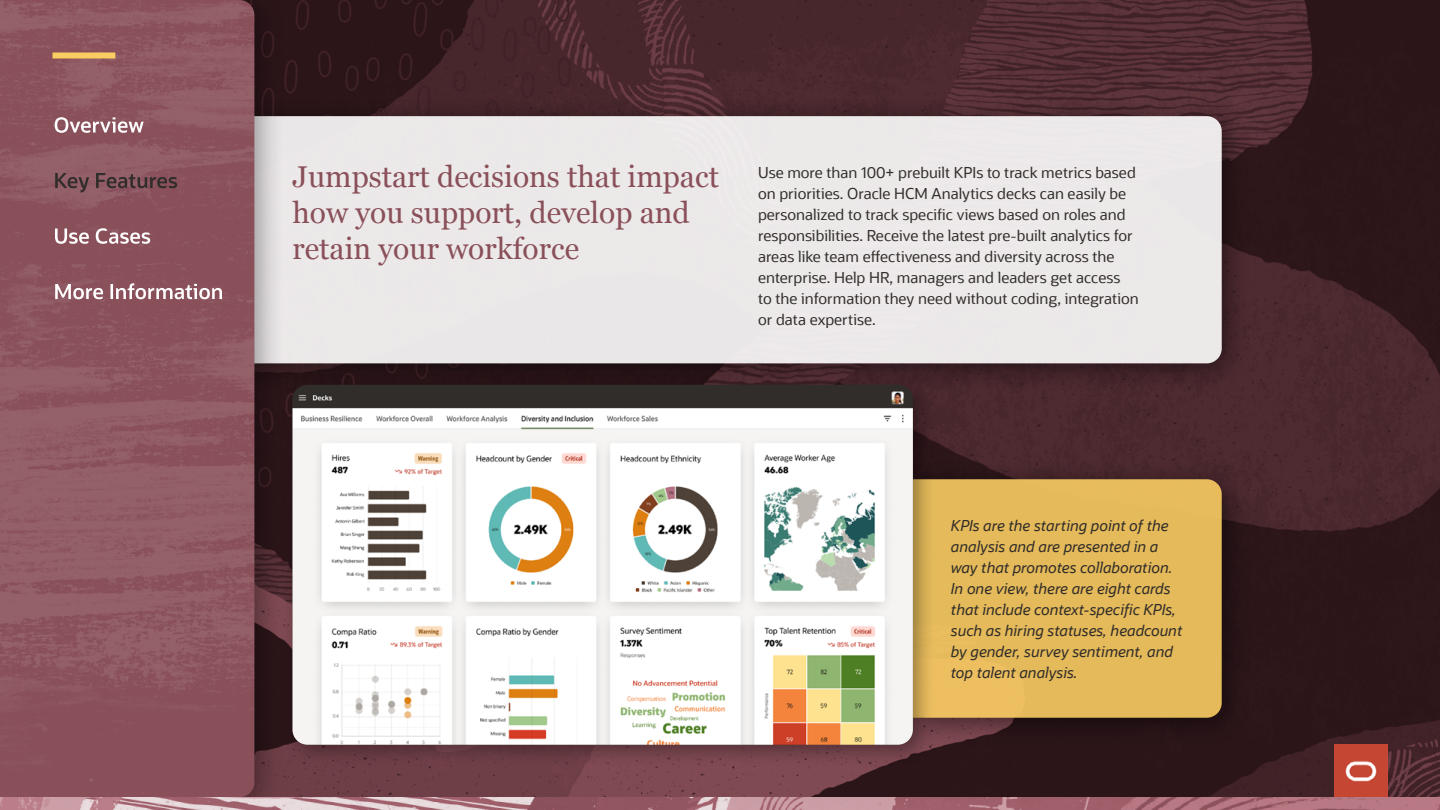
<style>
.page{position:relative;width:1440px;height:810px;background:#fff}
.page>*{position:absolute;margin:0;border:0;box-sizing:border-box;transform-origin:0 0}
.t1{font:30px/36px "Georgia";color:#8a505a}
.t2{font:15px/21px "Oracle Sans";color:#312d2a}
.t3{font:italic 15px/21px "Oracle Sans";color:#312d2a}
</style>
<div class="page">
<img style="left:285px;top:0;width:1155px;height:797px">
<img style="left:1335px;top:745px;width:53px;height:52px">
<div style="left:220px;top:96px;width:1032px;height:298px;background:#000;opacity:.56"></div>
<div style="left:285px;top:116px;width:937px;height:247px;background:#ece9e9"></div>
<div style="left:0;top:0;width:285px;height:810px;background:#000;opacity:.35"></div>
<img style="left:0;top:0;width:254px;height:797px">
<div style="left:52px;top:52px;width:63px;height:6px;background:#facd62"></div>
<div style="left:893px;top:459px;width:359px;height:290px;background:#000;opacity:.56"></div>
<div style="left:935px;top:479px;width:287px;height:239px;background:#e5ba5a"></div>
<img style="left:0;top:797px;width:1440px;height:13px">
<svg style="left:55px;top:173px;width:122px;height:20px;background:#754d53"></svg>
<svg style="left:55px;top:228px;width:95px;height:16px"></svg>
<svg style="left:55px;top:283px;width:167px;height:16px"></svg>
<svg style="left:55px;top:117px;width:89px;height:16px"></svg>
<div style="left:281px;top:373px;width:654px;height:394px;background:#000;opacity:.35"></div>
<img style="left:292px;top:388px;width:621px;height:357px">
<p class="t1" style="left:292px;top:158px;width:428px">Jumpstart decisions that impact how you support, develop and retain your workforce</p>
<p class="t2" style="left:758px;top:162px;width:382px">Use more than 100+ prebuilt KPIs to track metrics based on priorities. Oracle HCM Analytics decks can easily be personalized to track specific views based on roles and responsibilities. Receive the latest pre-built analytics for areas like team effectiveness and diversity across the enterprise. Help HR, managers and leaders get access<br>to the information they need without coding, integration or data expertise.</p>
<p class="t3" style="left:951px;top:515px;width:233px">KPIs are the starting point of the analysis and are presented in a way that promotes collaboration.<br>In one view, there are eight cards that include context-specific KPIs, such as hiring statuses, headcount by gender, survey sentiment, and top talent analysis.</p>
</div>
